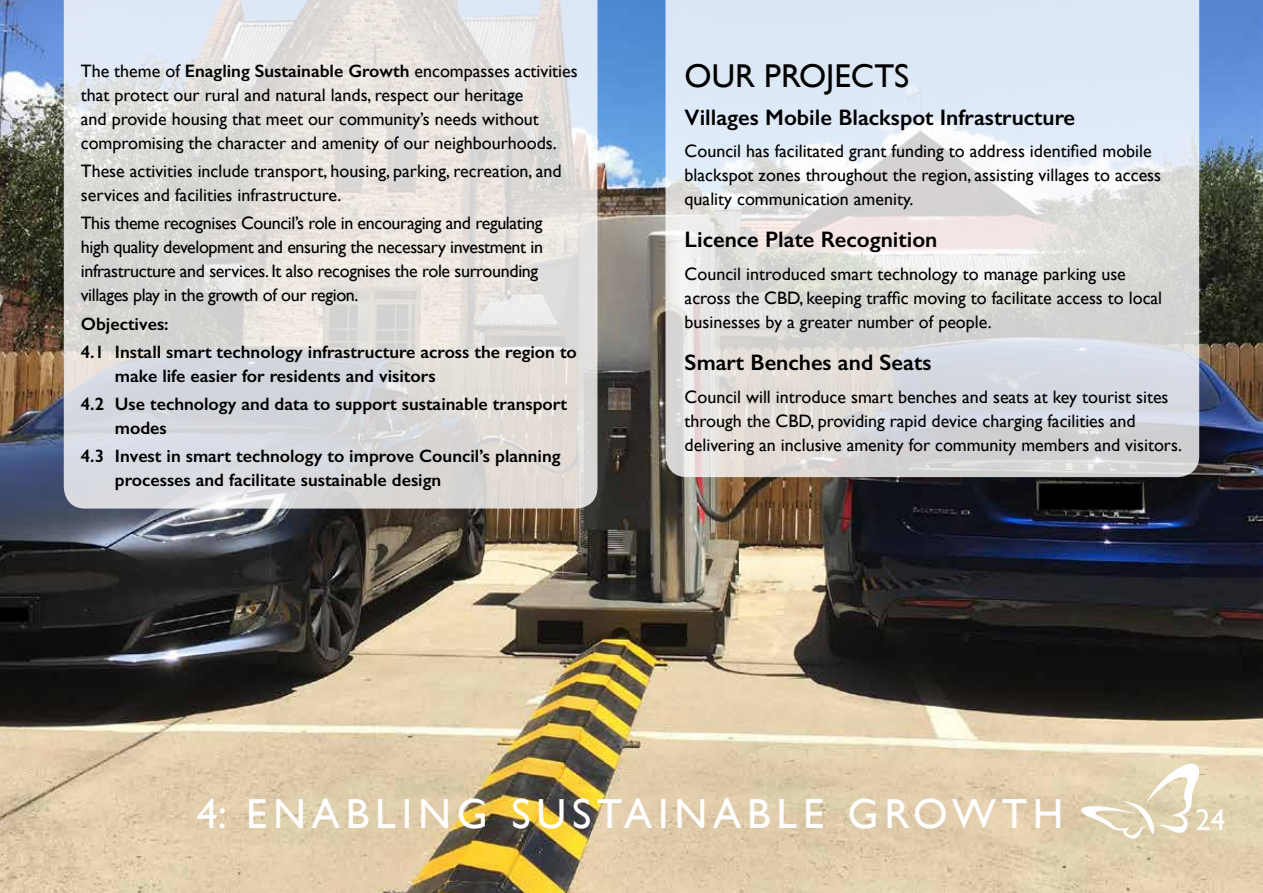
<style>
.page{position:relative;width:1263px;height:893px;background:#fff}
.page>*{position:absolute;margin:0;border:0;box-sizing:border-box;transform-origin:0 0}
.t1{font:42px "Gill Sans";letter-spacing:.14em;color:#fff}
.t2{font:33px "Gill Sans";color:#000}
.t3{font:30px "Gill Sans";color:#fff}
.t4{font:600 22.5px "Gill Sans";color:#000}
.t5{font:18px/24px "Gill Sans";color:#000}
.t6{font:600 18px/28.2px "Gill Sans";color:#000}
.t7{font:18px/24px "Gill Sans";letter-spacing:-.02em;color:#000}
.s1{font-weight:600}
</style>
<div class="page">
<img style="left:0;top:0;width:1263px;height:893px">
<svg style="left:64px;top:0;width:533px;height:509px;background:#dfdddc"></svg>
<svg style="left:1081px;top:764px;width:118px;height:74px;background:#e5d8bc"></svg>
<svg style="left:665px;top:0;width:534px;height:477px;background:#dde0e5"></svg>
<p class="t5" style="left:81px;top:59px;width:498px">The theme of <span class="s1">Enagling Sustainable Growth</span> encompasses activities that protect our rural and natural lands, respect our heritage<br>and provide housing that meet our community’s needs without compromising the character and amenity of our neighbourhoods.</p>
<p class="t5" style="left:81px;top:159px;width:482px">These activities include transport, housing, parking, recreation, and services and facilities infrastructure.</p>
<p class="t7" style="left:81px;top:211px;width:464px">This theme recognises Council’s role in encouraging and regulating high quality development and ensuring the necessary investment in infrastructure and services. It also recognises the role surrounding villages play in the growth of our region.</p>
<p class="t6" style="left:81px;top:309px;width:498px">Objectives:<br>4.1 Install smart technology infrastructure across the region to</p>
<p class="t6" style="left:81px;top:362px;width:488px;text-indent:34px">make life easier for residents and visitors<br>4.2 Use technology and data to support sustainable transport</p>
<p class="t6" style="left:81px;top:414px;width:481px;text-indent:34px">modes<br>4.3 Invest in smart technology to improve Council’s planning</p>
<p class="t6" style="left:115px;top:466px;width:328px">processes and facilitate sustainable design</p>
<h2 class="t2" style="left:685px;top:56px;width:169px">Our Projects</h2>
<p class="t4" style="left:685px;top:103px;width:392px">Villages Mobile Blackspot Infrastructure</p>
<p class="t5" style="left:685px;top:139px;width:478px">Council has facilitated grant funding to address identified mobile blackspot zones throughout the region, assisting villages to access quality communication amenity.</p>
<p class="t4" style="left:685px;top:226px;width:254px">Licence Plate Recognition</p>
<p class="t5" style="left:685px;top:262px;width:479px">Council introduced smart technology to manage parking use across the CBD, keeping traffic moving to facilitate access to local businesses by a greater number of people.</p>
<p class="t4" style="left:685px;top:349px;width:248px">Smart Benches and Seats</p>
<p class="t5" style="left:685px;top:384px;width:499px">Council will introduce smart benches and seats at key tourist sites through the CBD, providing rapid device charging facilities and delivering an inclusive amenity for community members and visitors.</p>
<h1 class="t1" style="left:197px;top:789px;width:868px">4: ENABLING SUSTAINABLE GROWTH</h1>
<h3 class="t3" style="left:1195px;top:803px;width:31px">24</h3>
</div>
